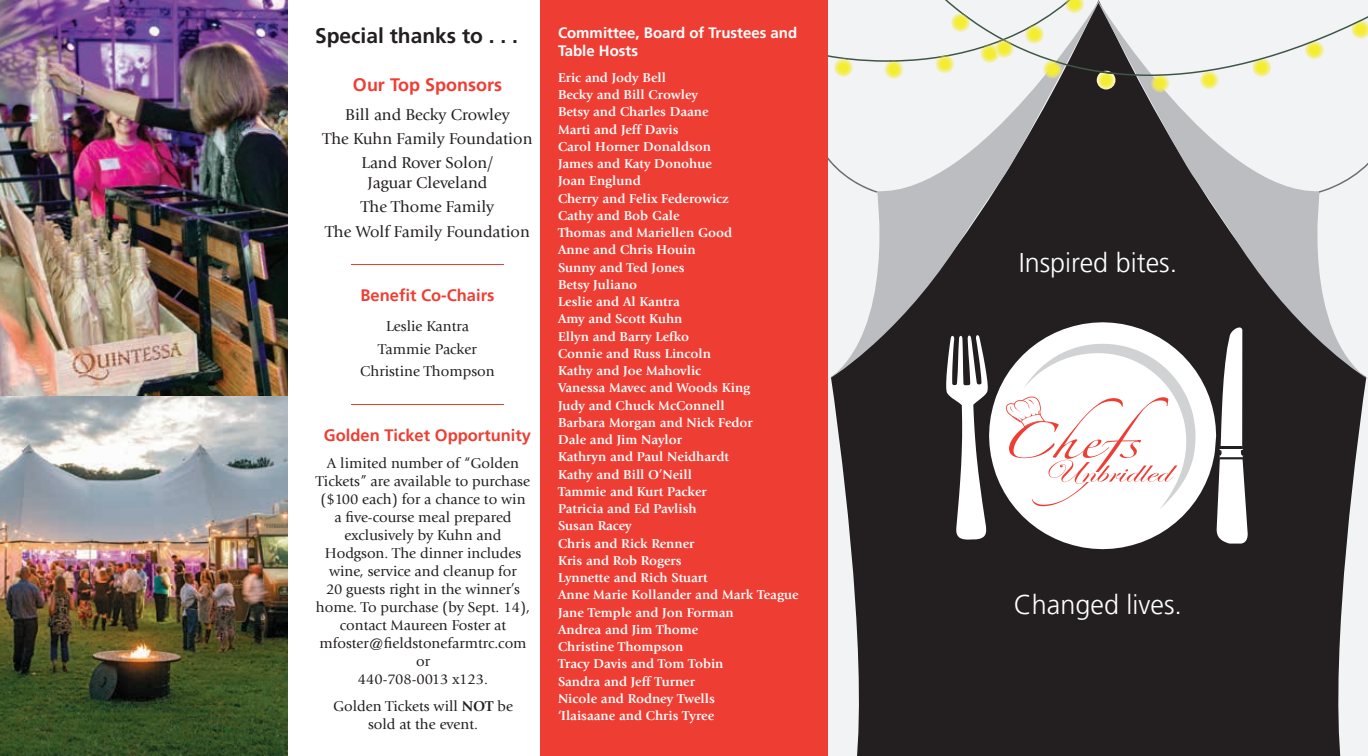
<style>
.page{position:relative;width:1368px;height:756px;background:#fff}
.page>*{position:absolute;margin:0;border:0;box-sizing:border-box;transform-origin:0 0}
.t1{font:300 27px "Frutiger";color:#fff}
.t2{font:700 21px "Frutiger";color:#231f20}
.t3{font:700 18px "Frutiger";color:#ee3e34}
.t4{font:16.5px/24.2px "Giovanni";color:#231f20;text-align:center}
.t5{font:700 16.5px "Frutiger";color:#ee3e34}
.t6{font:15px/18px "Giovanni";color:#231f20;text-align:center}
.t7{font:700 15px/18px "Frutiger";color:#fff}
.t8{font:700 13.5px/17.2px "Giovanni";color:#fff}
.s1{font-weight:700}
</style>
<div class="page">
<div style="left:540px;top:0;width:288px;height:756px;background:#ee3e34"></div>
<hr style="left:351px;top:265px;width:153px;height:1px;background:#ee3e34">
<hr style="left:351px;top:404px;width:153px;height:1px;background:#ee3e34">
<img style="left:0;top:0;width:288px;height:756px">
<svg style="left:828px;top:380px;width:540px;height:376px;fill:#231f20"></svg>
<svg style="left:1099px;top:76px;width:269px;height:304px"></svg>
<svg style="left:828px;top:76px;width:271px;height:304px"></svg>
<div style="left:1319px;top:144px;width:49px;height:49px;background:#f2f3f4"></div>
<div style="left:828px;top:139px;width:49px;height:54px;background:#f2f3f4"></div>
<img style="left:1252px;top:76px;width:19px;height:1px">
<img style="left:1200px;top:76px;width:19px;height:13px">
<img style="left:1153px;top:76px;width:17px;height:15px">
<img style="left:1151px;top:77px;width:14px;height:16px">
<img style="left:1097px;top:76px;width:18px;height:13px">
<img style="left:1045px;top:76px;width:17px;height:3px">
<img style="left:884px;top:76px;width:19px;height:3px">
<img style="left:834px;top:76px;width:19px;height:1px">
<svg style="left:828px;top:0;width:540px;height:76px"></svg>
<h2 class="t2" style="left:315px;top:23px;width:205px">Special thanks to . . .</h2>
<h3 class="t3" style="left:353px;top:75px;width:151px">Our Top Sponsors</h3>
<p class="t4" style="left:323px;top:103px;width:211px">Bill and Becky Crowley<br>The Kuhn Family Foundation<br>Land Rover Solon/</p>
<p class="t4" style="left:325px;top:171px;width:206px">Jaguar Cleveland<br>The Thome Family<br>The Wolf Family Foundation</p>
<p class="t5" style="left:361px;top:286px;width:135px">Benefit Co-Chairs</p>
<p class="t6" style="left:360px;top:315px;width:136px;line-height:22.5px">Leslie Kantra<br>Tammie Packer<br>Christine Thompson</p>
<p class="t5" style="left:324px;top:426px;width:209px">Golden Ticket Opportunity</p>
<p class="t6" style="left:316px;top:454px;width:216px">A limited number of “Golden<br>Tickets” are available to purchase ($100 each) for a chance to win a five-course meal prepared exclusively by Kuhn and<br>Hodgson. The dinner includes wine, service and cleanup for<br>20 guests right in the winner’s home. To purchase (by Sept. 14), contact Maureen Foster at mfoster@fieldstonefarmtrc.com or<br>440-708-0013 x123.</p>
<p class="t6" style="left:333px;top:697px;width:181px">Golden Tickets will <span class="s1">NOT</span> be sold at the event.</p>
<p class="t7" style="left:558px;top:24px;width:241px">Committee, Board of Trustees and<br>Table Hosts</p>
<p class="t8" style="left:558px;top:69px;width:242px">Eric and Jody Bell<br>Becky and Bill Crowley<br>Betsy and Charles Daane<br>Marti and Jeff Davis<br>Carol Horner Donaldson<br>James and Katy Donohue<br>Joan Englund<br>Cherry and Felix Federowicz<br>Cathy and Bob Gale<br>Thomas and Mariellen Good<br>Anne and Chris Houin<br>Sunny and Ted Jones<br>Betsy Juliano<br>Leslie and Al Kantra<br>Amy and Scott Kuhn<br>Ellyn and Barry Lefko<br>Connie and Russ Lincoln<br>Kathy and Joe Mahovlic<br>Vanessa Mavec and Woods King<br>Judy and Chuck McConnell<br>Barbara Morgan and Nick Fedor<br>Dale and Jim Naylor<br>Kathryn and Paul Neidhardt<br>Kathy and Bill O’Neill<br>Tammie and Kurt Packer<br>Patricia and Ed Pavlish<br>Susan Racey<br>Chris and Rick Renner<br>Kris and Rob Rogers<br>Lynnette and Rich Stuart<br>Anne Marie Kollander and Mark Teague<br>Jane Temple and Jon Forman<br>Andrea and Jim Thome<br>Christine Thompson<br>Tracy Davis and Tom Tobin<br>Sandra and Jeff Turner<br>Nicole and Rodney Twells<br>‘Ilaisaane and Chris Tyree</p>
<h1 class="t1" style="left:1019px;top:248px;width:160px">Inspired bites.</h1>
<h1 class="t1" style="left:1014px;top:590px;width:170px">Changed lives.</h1>
</div>
